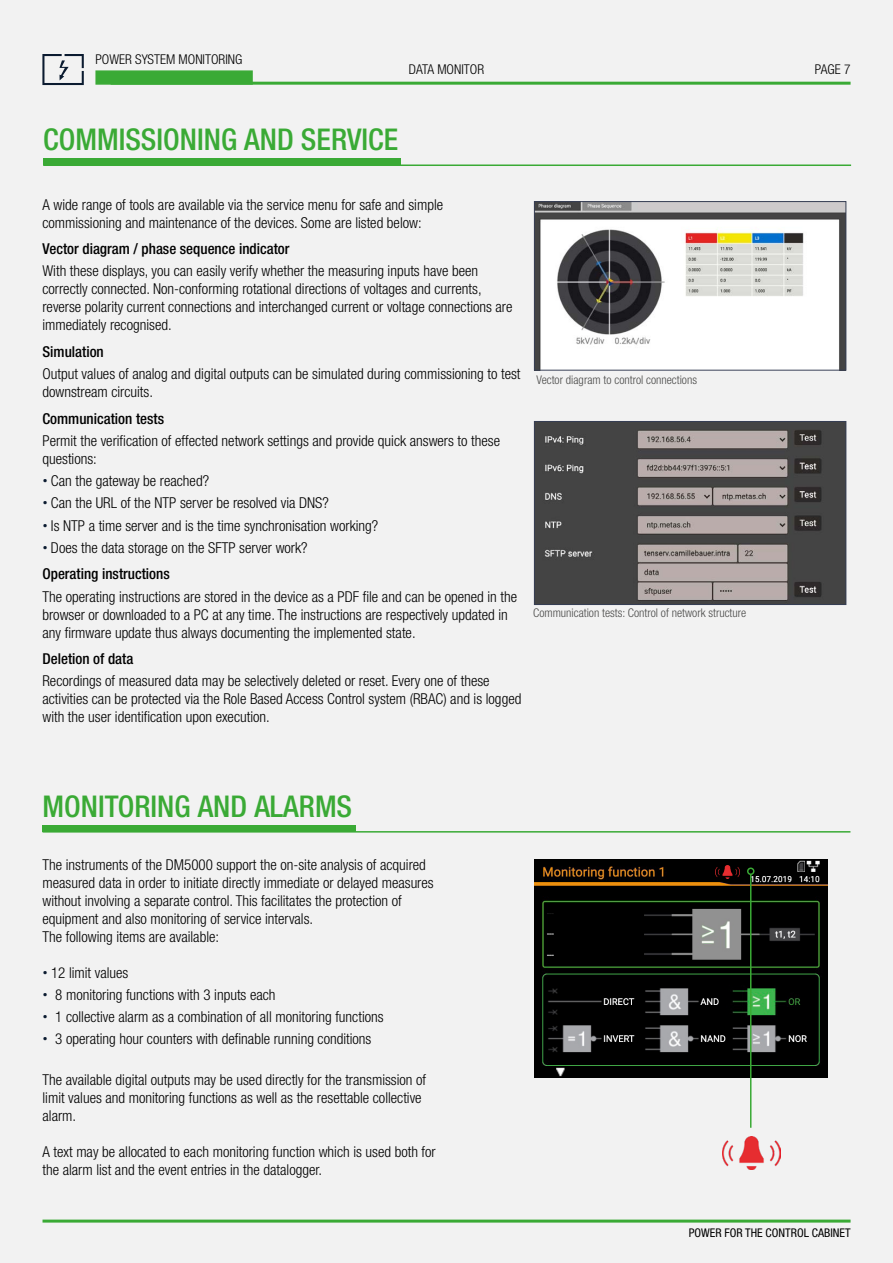
<style>
.page{position:relative;width:893px;height:1263px;background:#f2f2f2}
.page>*{position:absolute;margin:0;border:0;box-sizing:border-box;transform-origin:0 0}
.t1{font:500 condensed 30px "Helvetica Neue LTW1 G";color:#3aaa35}
.t2{font:300 condensed 15px/18px "Helvetica Neue LT Pro";color:#000}
.t3{font:500 condensed 15px "Helvetica Neue LT Pro";color:#000}
.t4{font:300 condensed 13.5px "Helvetica Neue LT Pro";color:#000}
.t5{font:300 condensed 12px "Helvetica Neue LT Pro";color:#4a4a49}
.t6{font:condensed 12px "Helvetica Neue LT Pro";color:#000}
.s1{font-family:"Helvetica Neue";font-weight:400;font-stretch:normal;color:#0b1b30}
.s2{font-weight:500}
</style>
<div class="page">
<hr style="left:111px;top:82px;width:739px;height:3px;background:#3aaa35">
<div style="left:95px;top:70px;width:158px;height:15px;background:#3aaa35;border:2px solid #3aaa35"></div>
<svg style="left:42px;top:54px;width:42px;height:31px"></svg>
<img style="left:535px;top:859px;width:293px;height:218px">
<div style="left:43px;top:825px;width:313px;height:6px;background:#3aaa35"></div>
<hr style="left:43px;top:831px;width:807px;height:1px;background:#3aaa35">
<img style="left:723px;top:1136px;width:58px;height:33px">
<hr style="left:43px;top:1219px;width:808px;height:3px;background:#3aaa35">
<hr style="left:750px;top:874px;width:1px;height:254px;background:#3aaa35">
<div style="left:747px;top:867px;width:7px;height:8px;border:2px solid #3aaa35;border-radius:50%"></div>
<img style="left:715px;top:865px;width:24px;height:13px">
<div style="left:43px;top:159px;width:357px;height:6px;background:#3aaa35"></div>
<hr style="left:43px;top:164px;width:808px;height:2px;background:#3aaa35">
<img style="left:536px;top:203px;width:308px;height:165px">
<div style="left:534px;top:201px;width:312px;height:169px;border:1px solid #363e54"></div>
<img style="left:536px;top:423px;width:308px;height:180px">
<div style="left:534px;top:421px;width:312px;height:184px;border:1px solid #363e54"></div>
<p class="t4" style="left:95px;top:51px;width:148px">POWER SYSTEM MONITORING</p>
<p class="t4" style="left:409px;top:62px;width:77px">DATA MONITOR</p>
<p class="t4" style="left:815px;top:62px;width:37px">PAGE 7</p>
<h1 class="t1" style="left:43px;top:121px;width:356px">COMMISSIONING AND SERVICE</h1>
<p class="t2" style="left:42px;top:195px;width:402px">A wide range of tools are available via the service menu for safe and simple commissioning and maintenance of the devices. Some are listed below:</p>
<p class="t3" style="left:42px;top:240px;width:249px">Vector diagram / phase sequence indicator</p>
<p class="t2" style="left:42px;top:262px;width:472px">With these displays, you can easily verify whether the measuring inputs have been correctly connected. Non-conforming rotational directions of voltages and currents, reverse polarity current connections and interchanged current or voltage connections are immediately recognised.</p>
<p class="t3" style="left:42px;top:342px;width:63px">Simulation</p>
<p class="t2" style="left:42px;top:365px;width:480px">Output values of analog and digital outputs can be simulated during commissioning to test downstream circuits.</p>
<p class="t3" style="left:42px;top:409px;width:123px">Communication tests</p>
<p class="t2" style="left:42px;top:431px;width:459px">Permit the verification of effected network settings and provide quick answers to these questions:</p>
<p class="t2" style="left:42px;top:472px;width:168px"><span class="s1">•</span> Can the gateway be reached?</p>
<p class="t2" style="left:42px;top:494px;width:288px"><span class="s1">•</span> Can the URL of the NTP server be resolved via DNS?</p>
<p class="t2" style="left:42px;top:516px;width:337px"><span class="s1">•</span> Is NTP a time server and is the time synchronisation working?</p>
<p class="t2" style="left:42px;top:534px;width:267px;line-height:26.5px"><span class="s1">•</span> Does the data storage on the SFTP server work?<br><span class="s2">Operating instructions</span></p>
<p class="t2" style="left:42px;top:587px;width:476px">The operating instructions are stored in the device as a PDF file and can be opened in the browser or downloaded to a PC at any time. The instructions are respectively updated in any firmware update thus always documenting the implemented state.</p>
<p class="t3" style="left:42px;top:650px;width:92px">Deletion of data</p>
<p class="t2" style="left:42px;top:672px;width:480px">Recordings of measured data may be selectively deleted or reset. Every one of these activities can be protected via the Role Based Access Control system (RBAC) and is logged with the user identification upon execution.</p>
<p class="t5" style="left:536px;top:373px;width:162px">Vector diagram to control connections</p>
<p class="t5" style="left:533px;top:606px;width:215px">Communication tests: Control of network structure</p>
<h1 class="t1" style="left:43px;top:788px;width:311px">MONITORING AND ALARMS</h1>
<p class="t2" style="left:43px;top:855px;width:393px">The instruments of the DM5000 support the on-site analysis of acquired measured data in order to initiate directly immediate or delayed measures without involving a separate control. This facilitates the protection of equipment and also monitoring of service intervals.<br>The following items are available:</p>
<p class="t2" style="left:43px;top:963px;width:87px"><span class="s1">•</span> 12 limit values</p>
<p class="t2" style="left:43px;top:985px;width:235px"><span class="s1">•</span> 8 monitoring functions with 3 inputs each</p>
<p class="t2" style="left:43px;top:1008px;width:343px"><span class="s1">•</span> 1 collective alarm as a combination of all monitoring functions</p>
<p class="t2" style="left:43px;top:1030px;width:330px"><span class="s1">•</span> 3 operating hour counters with definable running conditions</p>
<p class="t2" style="left:43px;top:1070px;width:385px">The available digital outputs may be used directly for the transmission of limit values and monitoring functions as well as the resettable collective alarm.</p>
<p class="t2" style="left:43px;top:1142px;width:395px">A text may be allocated to each monitoring function which is used both for the alarm list and the event entries in the datalogger.</p>
<p class="t6" style="left:689px;top:1226px;width:163px">POWER FOR THE CONTROL CABINET</p>
</div>
